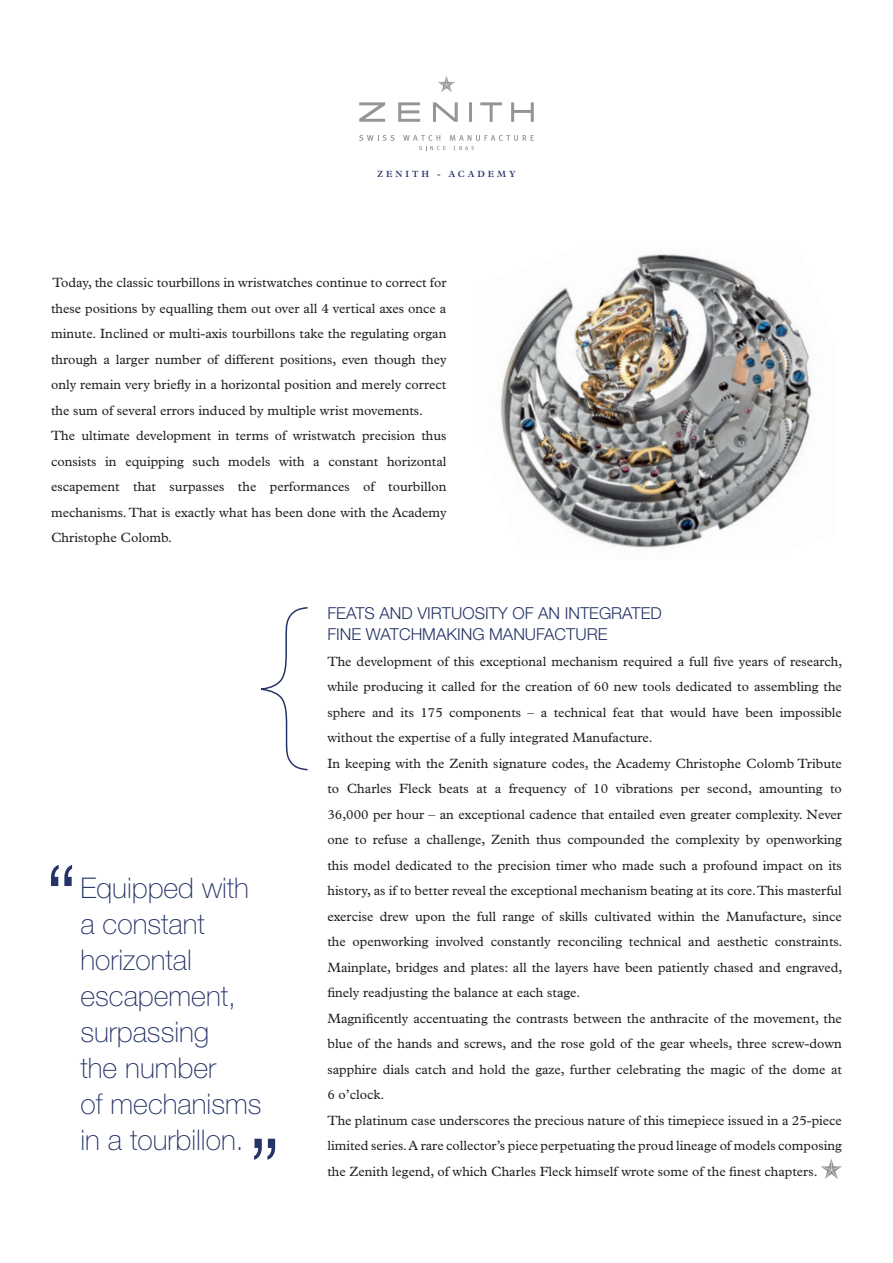
<style>
.page{position:relative;width:893px;height:1263px;background:#fff}
.page>*{position:absolute;margin:0;border:0;box-sizing:border-box;transform-origin:0 0}
.t1{font:100 28.5px/36px "Helvetica Neue";color:#253366}
.t2{font:300 16.5px/21px "Helvetica Neue";color:#253366}
.t3{font:13.5px/25.5px "Plantin";color:#231f20}
.t4{font:600 9px "Plantin";letter-spacing:.32em;color:#253366}
</style>
<div class="page">
<svg style="left:438px;top:76px;width:17px;height:16px"></svg>
<svg style="left:359px;top:102px;width:175px;height:20px"></svg>
<svg style="left:359px;top:135px;width:35px;height:6px"></svg>
<svg style="left:403px;top:135px;width:131px;height:15px"></svg>
<img style="left:500px;top:254px;width:312px;height:294px">
<svg style="left:51px;top:865px;width:21px;height:21px"></svg>
<svg style="left:254px;top:1139px;width:21px;height:21px"></svg>
<svg style="left:821px;top:1159px;width:21px;height:20px"></svg>
<svg style="left:261px;top:607px;width:47px;height:164px"></svg>
<p class="t4" style="left:377px;top:168px;width:140px">ZENITH - ACADEMY</p>
<p class="t3" style="left:51px;top:270px;width:397px">Today, the classic tourbillons in wristwatches continue to correct for these positions by equalling them out over all 4 vertical axes once a minute. Inclined or multi-axis tourbillons take the regulating organ through a larger number of different positions, even though they only remain very briefly in a horizontal position and merely correct the sum of several errors induced by multiple wrist movements.<br>The ultimate development in terms of wristwatch precision thus consists in equipping such models with a constant horizontal escapement that surpasses the performances of tourbillon mechanisms. That is exactly what has been done with the Academy Christophe Colomb.</p>
<h1 class="t1" style="left:80px;top:870px;width:183px">Equipped with a constant horizontal escapement, surpassing<br>the number<br>of mechanisms in a tourbillon.</h1>
<p class="t2" style="left:327px;top:603px;width:336px">FEATS AND VIRTUOSITY OF AN INTEGRATED<br>FINE WATCHMAKING MANUFACTURE</p>
<p class="t3" style="left:327px;top:648px;width:517px">The development of this exceptional mechanism required a full five years of research, while producing it called for the creation of 60 new tools dedicated to assembling the sphere and its 175 components – a technical feat that would have been impossible without the expertise of a fully integrated Manufacture.<br>In keeping with the Zenith signature codes, the Academy Christophe Colomb Tribute to Charles Fleck beats at a frequency of 10 vibrations per second, amounting to 36,000 per hour – an exceptional cadence that entailed even greater complexity. Never one to refuse a challenge, Zenith thus compounded the complexity by openworking this model dedicated to the precision timer who made such a profound impact on its history, as if to better reveal the exceptional mechanism beating at its core. This masterful exercise drew upon the full range of skills cultivated within the Manufacture, since the openworking involved constantly reconciling technical and aesthetic constraints.<br>Mainplate, bridges and plates: all the layers have been patiently chased and engraved, finely readjusting the balance at each stage.<br>Magnificently accentuating the contrasts between the anthracite of the movement, the blue of the hands and screws, and the rose gold of the gear wheels, three screw-down sapphire dials catch and hold the gaze, further celebrating the magic of the dome at 6 o’clock.<br>The platinum case underscores the precious nature of this timepiece issued in a 25-piece limited series. A rare collector’s piece perpetuating the proud lineage of models composing the Zenith legend, of which Charles Fleck himself wrote some of the finest chapters.</p>
</div>
